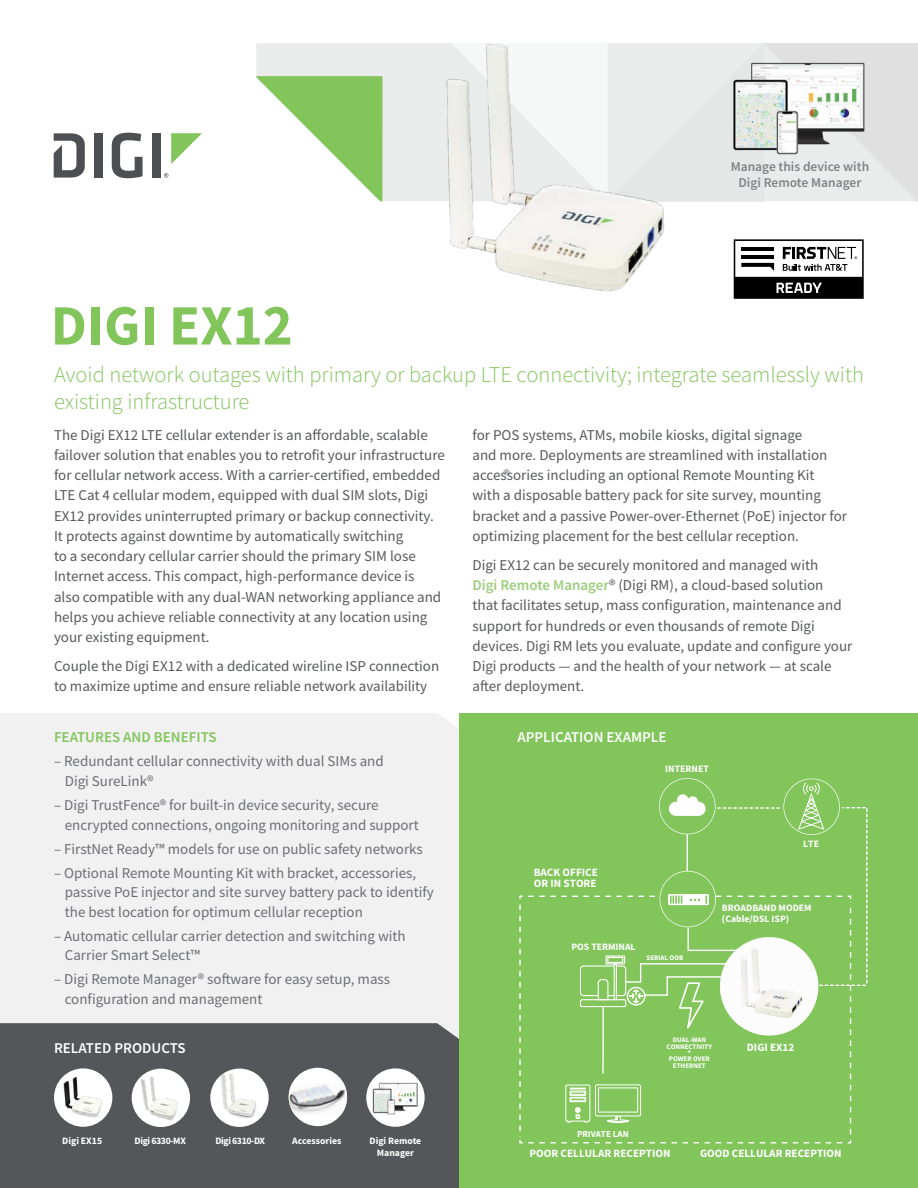
<style>
.page{position:relative;width:918px;height:1188px;background:#fff}
.page>*{position:absolute;margin:0;border:0;box-sizing:border-box;transform-origin:0 0}
.t1{font:700 57px "Source Sans Pro";color:#82c55b}
.Product_Description{font:300 22.5px/27px "Source Sans Pro";color:#82c55b}
.Body_Copy{font:15px/20.2px "Source Sans Pro";color:#58595b}
.Bullets{font:15px/19.5px "Source Sans Pro";color:#6d6e71}
.t2{font:600 15px "Source Sans Pro";color:#fff}
.t3{font:600 15px "Source Sans Pro";color:#82c55b}
.t4{font:600 13.5px/16.5px "Source Sans Pro";color:#808285;text-align:center}
.t5{font:700 11.25px/11.2px "Source Sans Pro";color:#fff}
.t6{font:700 9.75px/11.2px "Source Sans Pro";color:#fff}
.t7{font:700 9.75px "Source Sans Pro";letter-spacing:-.04em;color:#fff}
.t8{font:700 9.15px "Source Sans Pro";color:#fff}
.t9{font:700 7.05px/7.1px "Source Sans Pro";color:#fff;text-align:center}
.s1{font-weight:600;color:#9bce7c}
</style>
<div class="page">
<div style="left:459px;top:713px;width:459px;height:475px;background:#82c55b"></div>
<div style="left:0;top:713px;width:459px;height:310px;background:#f1f1f2"></div>
<div style="left:0;top:1023px;width:459px;height:165px;background:#54565a"></div>
<div style="left:256px;top:43px;width:163px;height:158px;background:#eaebeb"></div>
<svg style="left:256px;top:76px;width:126px;height:125px"></svg>
<div style="left:697px;top:43px;width:221px;height:159px;background:#e5e6e6"></div>
<div style="left:94px;top:133px;width:8px;height:45px;background:#4e4f53"></div>
<svg style="left:112px;top:133px;width:31px;height:45px"></svg>
<div style="left:152px;top:133px;width:8px;height:45px;background:#4e4f53"></div>
<svg style="left:171px;top:133px;width:31px;height:31px"></svg>
<svg style="left:54px;top:133px;width:31px;height:45px"></svg>
<svg style="left:164px;top:173px;width:4px;height:5px"></svg>
<img style="left:731px;top:60px;width:135px;height:96px">
<div style="left:54px;top:1068px;width:58px;height:59px;background:#fff;border-radius:50%"></div>
<svg style="left:519px;top:778px;width:349px;height:365px"></svg>
<div style="left:614px;top:963px;width:3px;height:37px;border:1px solid #fff"></div>
<div style="left:605px;top:955px;width:20px;height:9px;border:1px solid #fff"></div>
<div style="left:607px;top:957px;width:16px;height:6px;border:1px solid #fff"></div>
<div style="left:580px;top:999px;width:46px;height:8px;border:1px solid #fff"></div>
<img style="left:419px;top:43px;width:278px;height:249px">
<div style="left:366px;top:1068px;width:59px;height:59px;background:#fff;border-radius:50%"></div>
<img style="left:61px;top:1074px;width:43px;height:44px">
<div style="left:132px;top:1069px;width:58px;height:58px;background:#fff;border-radius:50%"></div>
<img style="left:140px;top:1075px;width:38px;height:46px">
<div style="left:210px;top:1069px;width:59px;height:58px;background:#fff;border-radius:50%"></div>
<img style="left:220px;top:1074px;width:41px;height:46px">
<div style="left:289px;top:1068px;width:58px;height:58px;background:#fff;border-radius:50%"></div>
<img style="left:289px;top:1083px;width:58px;height:32px">
<img style="left:372px;top:1082px;width:45px;height:32px">
<svg style="left:734px;top:239px;width:130px;height:60px"></svg>
<p class="t1" style="left:51px;top:287px;width:244px">DIGI EX12</p>
<p class="t4" style="left:731px;top:158px;width:140px">Manage this device with<br>Digi Remote Manager</p>
<p class="Product_Description" style="left:54px;top:361px;width:812px">Avoid network outages with primary or backup LTE connectivity; integrate seamlessly with existing infrastructure</p>
<p class="Body_Copy" style="left:54px;top:424px;width:392px">The Digi EX12 LTE cellular extender is an affordable, scalable failover solution that enables you to retrofit your infrastructure for cellular network access. With a carrier-certified, embedded LTE Cat 4 cellular modem, equipped with dual SIM slots, Digi EX12 provides uninterrupted primary or backup connectivity.<br>It protects against downtime by automatically switching<br>to a secondary cellular carrier should the primary SIM lose Internet access. This compact, high-performance device is<br>also compatible with any dual-WAN networking appliance and helps you achieve reliable connectivity at any location using your existing equipment.</p>
<p class="Body_Copy" style="left:54px;top:656px;width:387px">Couple the Digi EX12 with a dedicated wireline ISP connection to maximize uptime and ensure reliable network availability</p>
<p class="Body_Copy" style="left:472px;top:424px;width:376px">for POS systems, ATMs, mobile kiosks, digital signage<br>and more. Deployments are streamlined with installation accessories including an optional Remote Mounting Kit<br>with a disposable battery pack for site survey, mounting bracket and a passive Power-over-Ethernet (PoE) injector for optimizing placement for the best cellular reception.</p>
<p class="Body_Copy" style="left:472px;top:555px;width:381px">Digi EX12 can be securely monitored and managed with<br><span class="s1">Digi Remote Manager</span>® (Digi RM), a cloud-based solution that facilitates setup, mass configuration, maintenance and support for hundreds or even thousands of remote Digi devices. Digi RM lets you evaluate, update and configure your Digi products — and the health of your network — at scale after deployment.</p>
<p class="Bullets" style="left:503px;top:465px;width:8px">®</p>
<p class="t3" style="left:54px;top:728px;width:164px">FEATURES AND BENEFITS</p>
<p class="Bullets" style="left:65px;top:752px;width:320px;text-indent:-11px">– Redundant cellular connectivity with dual SIMs and<br>Digi SureLink®</p>
<p class="Bullets" style="left:65px;top:795px;width:356px;text-indent:-11px">– Digi TrustFence® for built-in device security, secure encrypted connections, ongoing monitoring and support</p>
<p class="Bullets" style="left:54px;top:839px;width:370px">– FirstNet Ready™ models for use on public safety networks</p>
<p class="Bullets" style="left:65px;top:863px;width:371px;text-indent:-11px">– Optional Remote Mounting Kit with bracket, accessories, passive PoE injector and site survey battery pack to identify the best location for optimum cellular reception</p>
<p class="Bullets" style="left:65px;top:926px;width:342px;text-indent:-11px">– Automatic cellular carrier detection and switching with<br>Carrier Smart Select™</p>
<p class="Bullets" style="left:65px;top:970px;width:327px;text-indent:-11px">– Digi Remote Manager® software for easy setup, mass configuration and management</p>
<p class="t2" style="left:518px;top:728px;width:151px">APPLICATION EXAMPLE</p>
<p class="t6" style="left:665px;top:763px;width:45px">INTERNET</p>
<p class="t5" style="left:534px;top:867px;width:66px">BACK OFFICE<br>OR IN STORE</p>
<p class="t6" style="left:571px;top:941px;width:66px">POS TERMINAL</p>
<p class="t9" style="left:646px;top:954px;width:38px">SERIAL OOB</p>
<p class="t6" style="left:803px;top:838px;width:17px">LTE</p>
<p class="t6" style="left:722px;top:902px;width:91px">BROADBAND MODEM (Cable/DSL ISP)</p>
<p class="t2" style="left:54px;top:1038px;width:133px">RELATED PRODUCTS</p>
<p class="t9" style="left:667px;top:1036px;width:47px">DUAL-WAN<br>CONNECTIVITY</p>
<p class="t9" style="left:669px;top:1048px;width:42px">+<br>POWER OVER<br>ETHERNET</p>
<p class="t5" style="left:747px;top:1041px;width:49px">DIGI EX12</p>
<p class="t6" style="left:62px;top:1135px;width:41px">Digi EX15</p>
<p class="t7" style="left:135px;top:1134px;width:53px">Digi 6330-MX</p>
<p class="t7" style="left:215px;top:1134px;width:51px">Digi 6310-DX</p>
<p class="t6" style="left:292px;top:1135px;width:51px">Accessories</p>
<p class="t6" style="left:370px;top:1134px;width:53px;line-height:12px;text-align:center">Digi Remote<br>Manager</p>
<p class="t8" style="left:577px;top:1128px;width:53px">PRIVATE LAN</p>
<p class="t5" style="left:530px;top:1148px;width:142px">POOR CELLULAR RECEPTION</p>
<p class="t5" style="left:700px;top:1148px;width:143px">GOOD CELLULAR RECEPTION</p>
</div>
